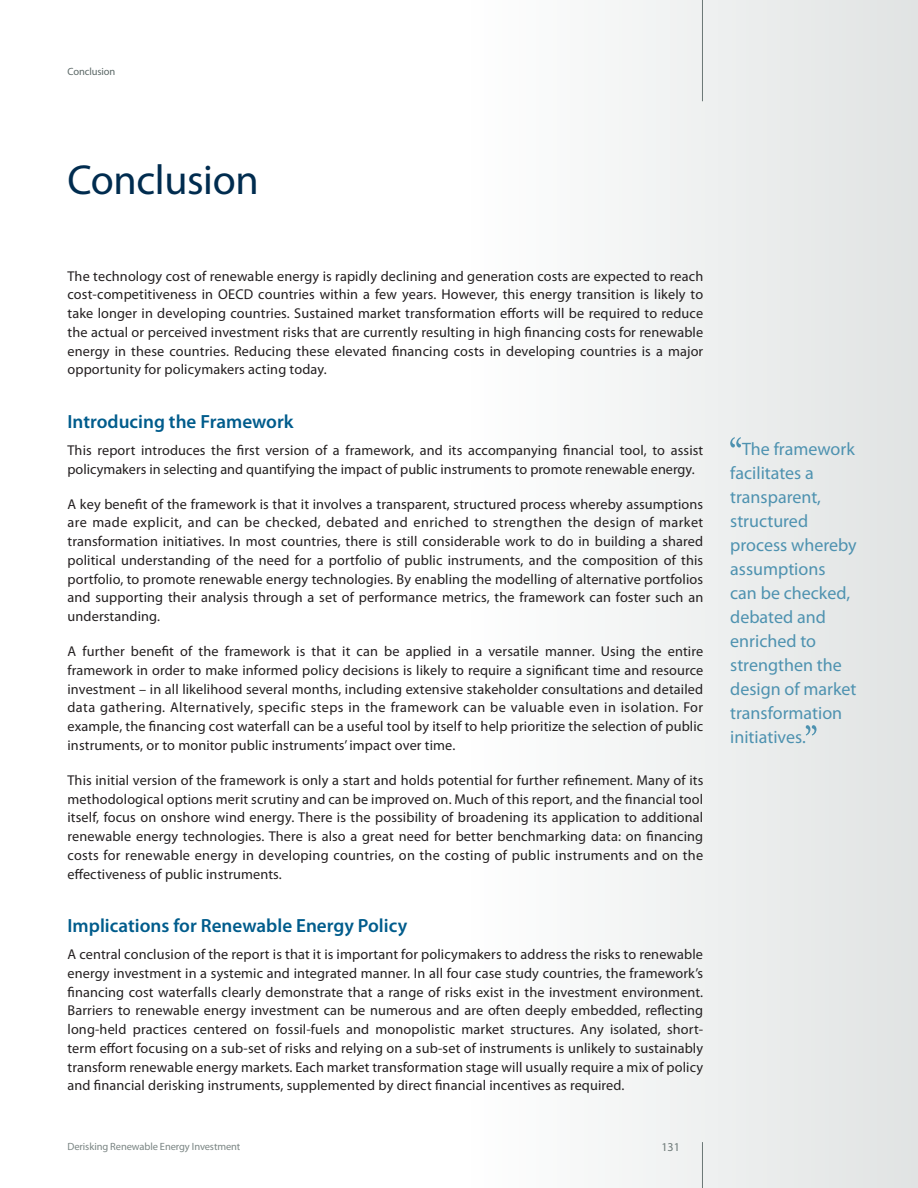
<style>
.page{position:relative;width:918px;height:1188px;background:#fff}
.page>*{position:absolute;margin:0;border:0;box-sizing:border-box;transform-origin:0 0}
.t1{font:42px "Myriad Pro";letter-spacing:-.01em;color:#002c4f}
.t2{font:600 19.2px "Myriad Pro";color:#005c8c}
.t3{font:18px/24px "Myriad Pro";color:#4e92b0}
.t4{font:14.25px/18.8px "Myriad Pro";letter-spacing:.01em;color:#231f20;text-align:justify}
.t5{font:12px "Myriad Pro";color:#5b6866}
.t6{font:10.5px "Myriad Pro";letter-spacing:-.01em;color:#5b6866}
</style>
<div class="page">
<div style="left:68px;top:0;width:850px;height:1188px;background:linear-gradient(to right,#fff,#e7e9e9)"></div>
<svg style="left:730px;top:437px;width:11px;height:11px"></svg>
<svg style="left:806px;top:725px;width:11px;height:11px"></svg>
<p class="t6" style="left:68px;top:65px;width:49px">Conclusion</p>
<h1 class="t1" style="left:68px;top:154px;width:193px">Conclusion</h1>
<p class="t4" style="left:68px;top:266px;width:637px">The technology cost of renewable energy is rapidly declining and generation costs are expected to reach cost-competitiveness in OECD countries within a few years. However, this energy transition is likely to take longer in developing countries. Sustained market transformation efforts will be required to reduce the actual or perceived investment risks that are currently resulting in high financing costs for renewable energy in these countries. Reducing these elevated financing costs in developing countries is a major opportunity for policymakers acting today.</p>
<h2 class="t2" style="left:68px;top:409px;width:228px">Introducing the Framework</h2>
<p class="t4" style="left:68px;top:441px;width:637px">This report introduces the first version of a framework, and its accompanying financial tool, to assist policymakers in selecting and quantifying the impact of public instruments to promote renewable energy.</p>
<p class="t4" style="left:68px;top:494px;width:637px">A key benefit of the framework is that it involves a transparent, structured process whereby assumptions are made explicit, and can be checked, debated and enriched to strengthen the design of market transformation initiatives. In most countries, there is still considerable work to do in building a shared political understanding of the need for a portfolio of public instruments, and the composition of this portfolio, to promote renewable energy technologies. By enabling the modelling of alternative portfolios and supporting their analysis through a set of performance metrics, the framework can foster such an understanding.</p>
<p class="t4" style="left:68px;top:642px;width:637px">A further benefit of the framework is that it can be applied in a versatile manner. Using the entire framework in order to make informed policy decisions is likely to require a significant time and resource investment – in all likelihood several months, including extensive stakeholder consultations and detailed data gathering. Alternatively, specific steps in the framework can be valuable even in isolation. For example, the financing cost waterfall can be a useful tool by itself to help prioritize the selection of public instruments, or to monitor public instruments’ impact over time.</p>
<p class="t4" style="left:68px;top:771px;width:637px">This initial version of the framework is only a start and holds potential for further refinement. Many of its methodological options merit scrutiny and can be improved on. Much of this report, and the financial tool itself, focus on onshore wind energy. There is the possibility of broadening its application to additional renewable energy technologies. There is also a great need for better benchmarking data: on financing costs for renewable energy in developing countries, on the costing of public instruments and on the effectiveness of public instruments.</p>
<h2 class="t2" style="left:68px;top:914px;width:341px">Implications for Renewable Energy Policy</h2>
<p class="t4" style="left:68px;top:945px;width:637px">A central conclusion of the report is that it is important for policymakers to address the risks to renewable energy investment in a systemic and integrated manner. In all four case study countries, the framework’s financing cost waterfalls clearly demonstrate that a range of risks exist in the investment environment.<br>Barriers to renewable energy investment can be numerous and are often deeply embedded, reflecting long-held practices centered on fossil-fuels and monopolistic market structures. Any isolated, short&shy;term effort focusing on a sub-set of risks and relying on a sub-set of instruments is unlikely to sustainably transform renewable energy markets. Each market transformation stage will usually require a mix of policy and financial derisking instruments, supplemented by direct financial incentives as required.</p>
<p class="t6" style="left:68px;top:1140px;width:174px">Derisking Renewable Energy Investment</p>
<p class="t5" style="left:661px;top:1140px;width:20px">131</p>
<p class="t3" style="left:730px;top:437px;width:128px;text-indent:12px">The framework facilitates a transparent, structured process whereby assumptions can be checked, debated and enriched to strengthen the design of market transformation initiatives.</p>
</div>
